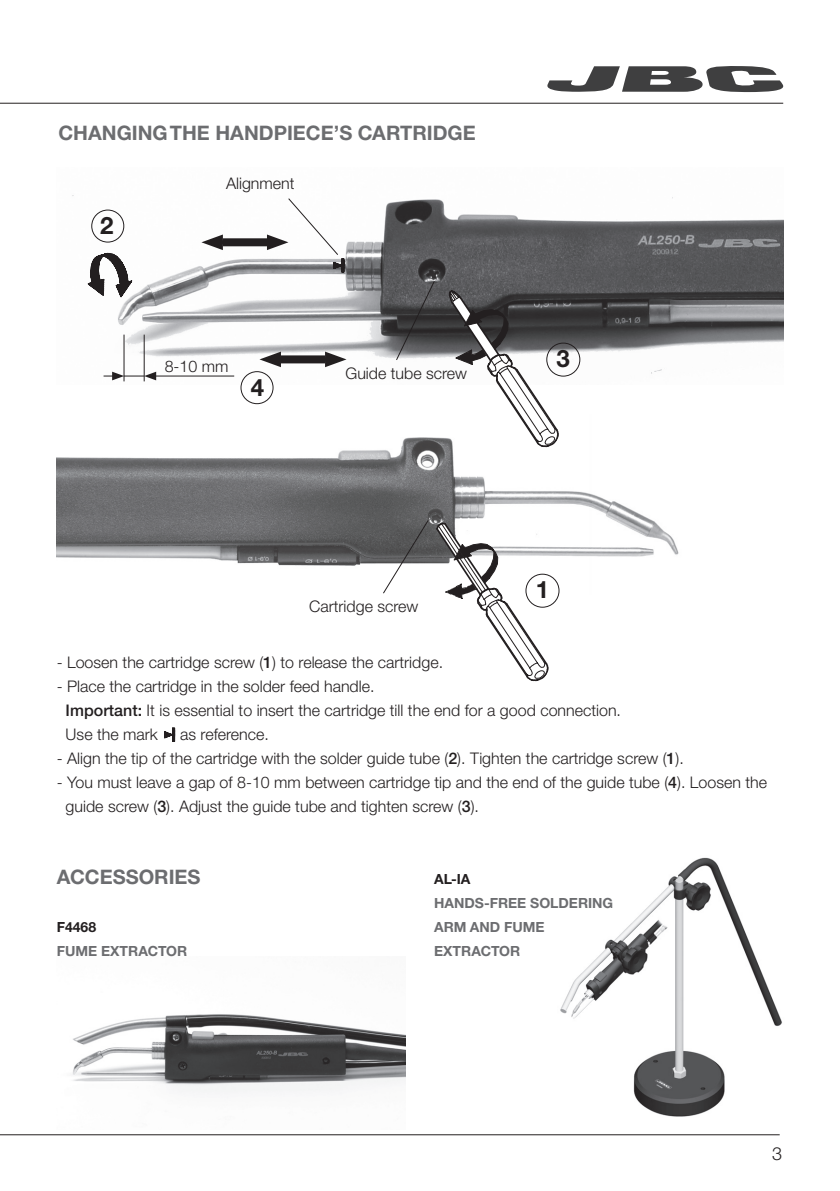
<style>
.page{position:relative;width:840px;height:1191px;background:#fff}
.page>*{position:absolute;margin:0;border:0;box-sizing:border-box;transform-origin:0 0}
.t1{font:700 24px "Helvetica Neue";color:#231f20}
.t2{font:700 20px "Helvetica Neue CE";color:#6c6d70}
.t3{font:300 18px "Helvetica Neue CE";color:#231f20}
.t4{font:300 16px "Helvetica Neue CE";color:#231f20}
.t5{font:300 16px "Helvetica Neue";color:#231f20}
.t6{font:700 14px "Helvetica Neue CE";color:#6c6d70}
.t7{font:700 14px "Helvetica Neue CE";color:#231f20}
.s1{font-weight:500}
</style>
<div class="page">
<svg style="left:547px;top:66px;width:237px;height:26px"></svg>
<img style="left:72px;top:195px;width:710px;height:190px">
<img style="left:560px;top:857px;width:222px;height:260px">
<img style="left:72px;top:1014px;width:333px;height:79px">
<img style="left:57px;top:437px;width:622px;height:157px">
<svg style="left:447px;top:289px;width:112px;height:159px"></svg>
<hr style="left:0;top:1134px;width:779px;height:1px;background:#231f20">
<hr style="left:0;top:103px;width:782px;height:1px;background:#231f20">
<div style="left:525px;top:573px;width:34px;height:34px;border:1px solid #231f20;border-radius:50%"></div>
<div style="left:240px;top:371px;width:33px;height:33px;border:1px solid #231f20;border-radius:50%"></div>
<div style="left:546px;top:342px;width:34px;height:34px;border:1px solid #231f20;border-radius:50%"></div>
<div style="left:91px;top:209px;width:33px;height:33px;border:1px solid #231f20;border-radius:50%"></div>
<hr style="left:124px;top:334px;width:1px;height:47px;background:#231f20">
<hr style="left:144px;top:334px;width:1px;height:47px;background:#231f20">
<hr style="left:153px;top:376px;width:81px;height:1px;background:#231f20">
<svg style="left:103px;top:372px;width:53px;height:8px"></svg>
<svg style="left:164px;top:727px;width:11px;height:15px"></svg>
<svg style="left:86px;top:252px;width:48px;height:46px"></svg>
<svg style="left:201px;top:234px;width:22px;height:16px"></svg>
<div style="left:223px;top:238px;width:44px;height:8px;background:#231f20"></div>
<svg style="left:259px;top:351px;width:22px;height:16px"></svg>
<svg style="left:325px;top:351px;width:21px;height:16px"></svg>
<div style="left:281px;top:355px;width:44px;height:8px;background:#231f20"></div>
<svg style="left:395px;top:280px;width:40px;height:80px;background:#565658"></svg>
<svg style="left:382px;top:518px;width:167px;height:164px"></svg>
<svg style="left:267px;top:198px;width:77px;height:75px"></svg>
<p class="t2" style="left:58px;top:121px;width:418px">CHANGING THE HANDPIECE’S CARTRIDGE</p>
<p class="t1" style="left:100px;top:211px;width:15px">2</p>
<p class="t5" style="left:226px;top:174px;width:70px">Alignment</p>
<p class="t4" style="left:165px;top:357px;width:65px">8-10 mm</p>
<p class="t1" style="left:250px;top:372px;width:15px">4</p>
<p class="t5" style="left:345px;top:363px;width:123px">Guide tube screw</p>
<p class="t1" style="left:556px;top:343px;width:15px">3</p>
<p class="t5" style="left:309px;top:597px;width:111px">Cartridge screw</p>
<p class="t1" style="left:535px;top:574px;width:15px">1</p>
<p class="t4" style="left:57px;top:653px;width:387px">- Loosen the cartridge screw (<span class="s1">1</span>) to release the cartridge.</p>
<p class="t4" style="left:57px;top:677px;width:319px">- Place the cartridge in the solder feed handle.</p>
<p class="t4" style="left:66px;top:701px;width:556px"><span class="s1">Important:</span> It is essential to insert the cartridge till the end for a good connection.</p>
<p class="t4" style="left:66px;top:725px;width:94px">Use the mark</p>
<p class="t4" style="left:180px;top:725px;width:90px">as reference.</p>
<p class="t4" style="left:57px;top:749px;width:628px">- Align the tip of the cartridge with the solder guide tube (<span class="s1">2</span>). Tighten the cartridge screw (<span class="s1">1</span>).</p>
<p class="t4" style="left:57px;top:773px;width:711px">- You must leave a gap of 8-10 mm between cartridge tip and the end of the guide tube (<span class="s1">4</span>). Loosen the</p>
<p class="t4" style="left:66px;top:797px;width:414px">guide screw (<span class="s1">3</span>). Adjust the guide tube and tighten screw (<span class="s1">3</span>).</p>
<p class="t2" style="left:57px;top:865px;width:145px">ACCESSORIES</p>
<p class="t7" style="left:434px;top:870px;width:38px">AL-IA</p>
<p class="t6" style="left:434px;top:894px;width:180px">HANDS-FREE SOLDERING</p>
<p class="t6" style="left:434px;top:918px;width:112px">ARM AND FUME</p>
<p class="t6" style="left:434px;top:942px;width:88px">EXTRACTOR</p>
<p class="t7" style="left:57px;top:918px;width:41px">F4468</p>
<p class="t6" style="left:57px;top:942px;width:132px">FUME EXTRACTOR</p>
<p class="t3" style="left:771px;top:1142px;width:12px">3</p>
</div>
